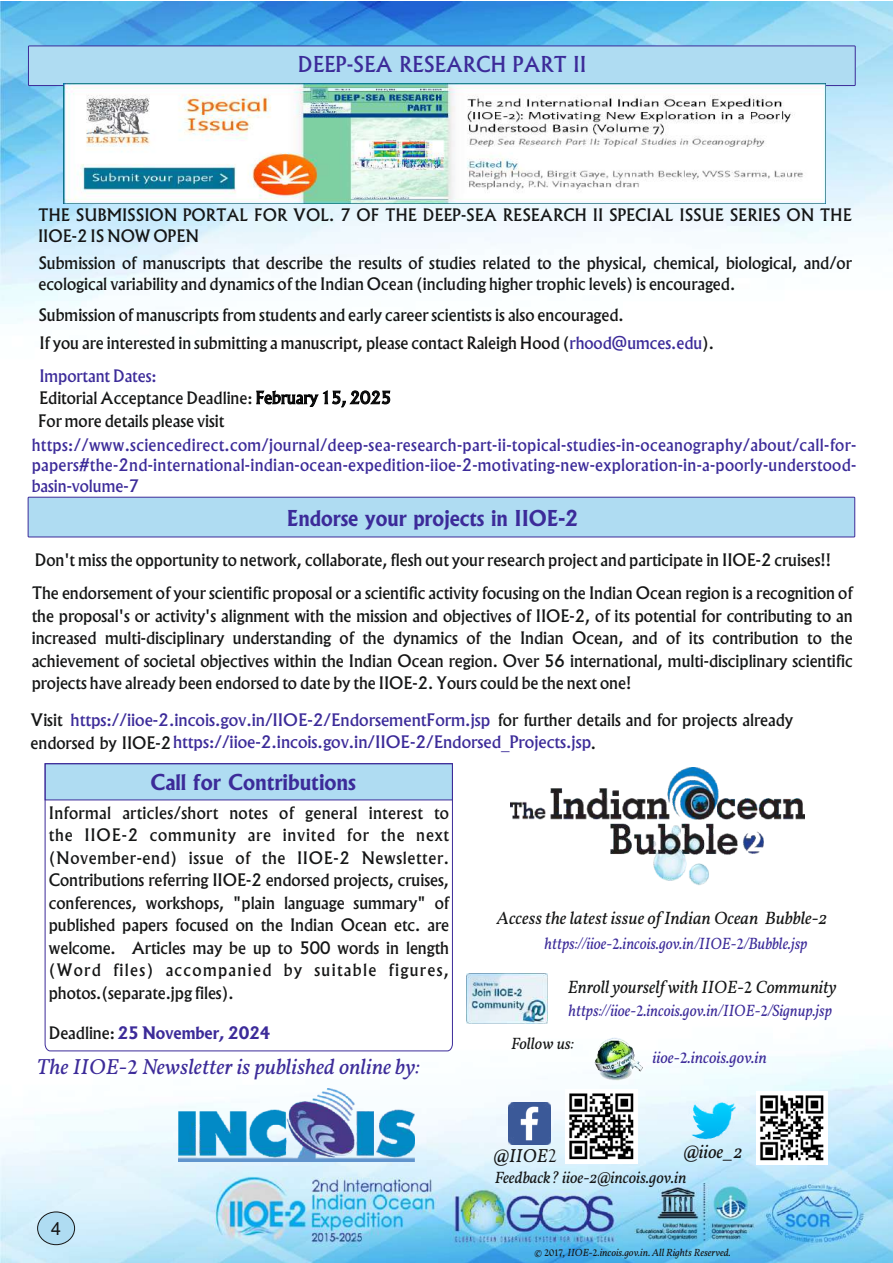
<style>
.page{position:relative;width:893px;height:1263px;background:#fff}
.page>*{position:absolute;margin:0;border:0;box-sizing:border-box;transform-origin:0 0}
.t1{font:italic 21.9px "Vollkorn";color:#3c2b99}
.t2{font:700 21px "Albertus";color:#3c2b99}
.t3{font:500 21px "Albertus";color:#3c2b99}
.t4{font:italic 19.05px "Vollkorn";letter-spacing:.005em;color:#151616}
.t5{font:italic 18px "Vollkorn";color:#151616}
.t6{font:italic 18px "Vollkorn";color:#151616;scale:.96 1}
.t7{font:18px "Arial";color:#151616}
.t8{font:500 16.5px/22.5px "Albertus";color:#151616}
.t9{font:500 16.5px/20.4px "Albertus";color:#3c2b99;text-align:justify}
.t10{font:500 16.5px/21.8px "Albertus";color:#3c2b99;scale:1.04 1}
.t11{font:italic 16.5px "Vollkorn";color:#3c2b99;scale:.92 1}
.t12{font:italic 16.5px "Vollkorn";color:#151616}
.t13{font:700 16.5px "Albertus";color:#3c2b99}
.t14{font:italic 16.5px "Vollkorn";color:#3c2b99}
.t15{font:italic 10.5px "Vollkorn";color:#151616}
.s1{color:#3c2b99}
.s2{color:#151616}
.s3{font-weight:500;color:#151616}
.s4{font-family:"Goudy Old Style T";font-weight:700;font-style:normal}
.s5{font-family:"Goudy Old Style T";font-style:normal}
</style>
<div class="page">
<img style="left:0;top:1px;width:893px;height:1262px">
<div style="left:37px;top:1211px;width:38px;height:34px;background:#afdcf2;border:1px solid #151616;border-radius:50%"></div>
<div style="left:28px;top:497px;width:827px;height:40px;background:#afdcf2;border:1px solid #3c2b99"></div>
<img style="left:510px;top:768px;width:295px;height:118px">
<img style="left:508px;top:1102px;width:42px;height:42px">
<img style="left:688px;top:1100px;width:47px;height:40px">
<img style="left:593px;top:1037px;width:50px;height:45px">
<img style="left:178px;top:1088px;width:237px;height:74px">
<img style="left:467px;top:974px;width:80px;height:50px">
<svg style="left:44px;top:763px;width:409px;height:289px"></svg>
<img style="left:565px;top:1089px;width:72px;height:74px">
<img style="left:756px;top:1092px;width:72px;height:73px">
<div style="left:28px;top:46px;width:828px;height:40px;background:#afdcf2;border:1px solid #3c2b99"></div>
<img style="left:64px;top:83px;width:762px;height:120px">
<p class="t3" style="left:298px;top:56px;width:290px">DEEP-SEA RESEARCH PART II</p>
<p class="t8" style="left:38px;top:206px;width:815px;line-height:20.4px">THE SUBMISSION PORTAL FOR VOL. 7 OF THE DEEP-SEA RESEARCH II SPECIAL ISSUE SERIES ON THE<br>IIOE-2 IS NOW OPEN</p>
<p class="t8" style="left:38px;top:254px;width:815px;line-height:20.4px">Submission of manuscripts that describe the results of studies related to the physical, chemical, biological, and/or ecological variability and dynamics of the Indian Ocean (including higher trophic levels) is encouraged.</p>
<p class="t8" style="left:38px;top:303px;width:677px;line-height:27.6px">Submission of manuscripts from students and early career scientists is also encouraged.<br>If you are interested in submitting a manuscript, please contact Raleigh Hood (<span class="s1">rhood@umces.edu</span>).</p>
<p class="t9" style="left:39px;top:367px;width:119px">Important Dates:</p>
<p class="t8" style="left:38px;top:387px;width:355px;line-height:23.4px">Editorial Acceptance Deadline: February 15, 2025<br>For more details please visit</p>
<p class="t9" style="left:32px;top:436px;width:826px">https://www.sciencedirect.com/journal/deep-sea-research-part-ii-topical-studies-in-oceanography/about/call-for&shy;papers#the-2nd-international-indian-ocean-expedition-iioe-2-motivating-new-exploration-in-a-poorly-understood&shy;basin-volume-7</p>
<p class="t2" style="left:287px;top:510px;width:293px">Endorse your projects in IIOE-2</p>
<p class="t8" style="left:35px;top:550px;width:798px">Don't miss the opportunity to network, collaborate, flesh out your research project and participate in IIOE-2 cruises!!</p>
<p class="t8" style="left:32px;top:583px;width:822px;text-align:justify">The endorsement of your scientific proposal or a scientific activity focusing on the Indian Ocean region is a recognition of the proposal's or activity's alignment with the mission and objectives of IIOE-2, of its potential for contributing to an increased multi-disciplinary understanding of the dynamics of the Indian Ocean, and of its contribution to the achievement of societal objectives within the Indian Ocean region. Over 56 international, multi-disciplinary scientific projects have already been endorsed to date by the IIOE-2. Yours could be the next one!</p>
<p class="t10" style="left:71px;top:710px;width:405px">https://iioe-2.incois.gov.in/IIOE-2/EndorsementForm.jsp</p>
<p class="t8" style="left:31px;top:710px;width:33px">Visit</p>
<p class="t10" style="left:31px;top:711px;width:735px;text-indent:467px"><span class="s2">for further details and for projects already endorsed by IIOE-2</span>https://iioe-2.incois.gov.in/IIOE-2/Endorsed_Projects.jsp<span class="s2">.</span></p>
<p class="t2" style="left:151px;top:774px;width:207px">Call for Contributions</p>
<p class="t8" style="left:49px;top:802px;width:402px;text-align:justify">Informal articles/short notes of general interest to the IIOE-2 community are invited for the next (November-end) issue of the IIOE-2 Newsletter.<br>Contributions referring IIOE-2 endorsed projects, cruises, conferences, workshops, "plain language summary" of published papers focused on the Indian Ocean etc. are welcome. Articles may be up to 500 words in length (Word files) accompanied by suitable figures, photos.(separate.jpg files).</p>
<p class="t13" style="left:49px;top:1027px;width:223px"><span class="s3">Deadline:</span> 25 November, 2024</p>
<h1 class="t1" style="left:37px;top:1057px;width:384px">The IIOE-<span class="s4">2</span> Newsletter is published online by:</h1>
<p class="t7" style="left:51px;top:1221px;width:12px">4</p>
<p class="t5" style="left:497px;top:911px;width:332px">Access the latest issue of Indian Ocean Bubble-2</p>
<p class="t11" style="left:545px;top:936px;width:287px">https://iioe-<span class="s4">2</span>.incois.gov.in/IIOE-<span class="s4">2</span>/Bubble.jsp</p>
<p class="t6" style="left:568px;top:979px;width:282px">Enroll yourself with IIOE-<span class="s4">2</span> Community</p>
<p class="t11" style="left:569px;top:1004px;width:288px">https://iioe-<span class="s4">2</span>.incois.gov.in/IIOE-<span class="s4">2</span>/Signup.jsp</p>
<p class="t12" style="left:511px;top:1037px;width:64px">Follow us:</p>
<p class="t14" style="left:652px;top:1051px;width:116px">iioe-<span class="s4">2</span>.incois.gov.in</p>
<p class="t4" style="left:494px;top:1148px;width:65px">@IIOE<span class="s5">2</span></p>
<p class="t4" style="left:684px;top:1144px;width:60px">@iioe_2</p>
<p class="t12" style="left:495px;top:1171px;width:193px">Feedback? iioe-2@incois.gov.in</p>
<p class="t15" style="left:534px;top:1248px;width:198px">© <span class="s4">2017</span>, IIOE-<span class="s4">2</span>.incois.gov.in. All Rights Reserved.</p>
</div>
